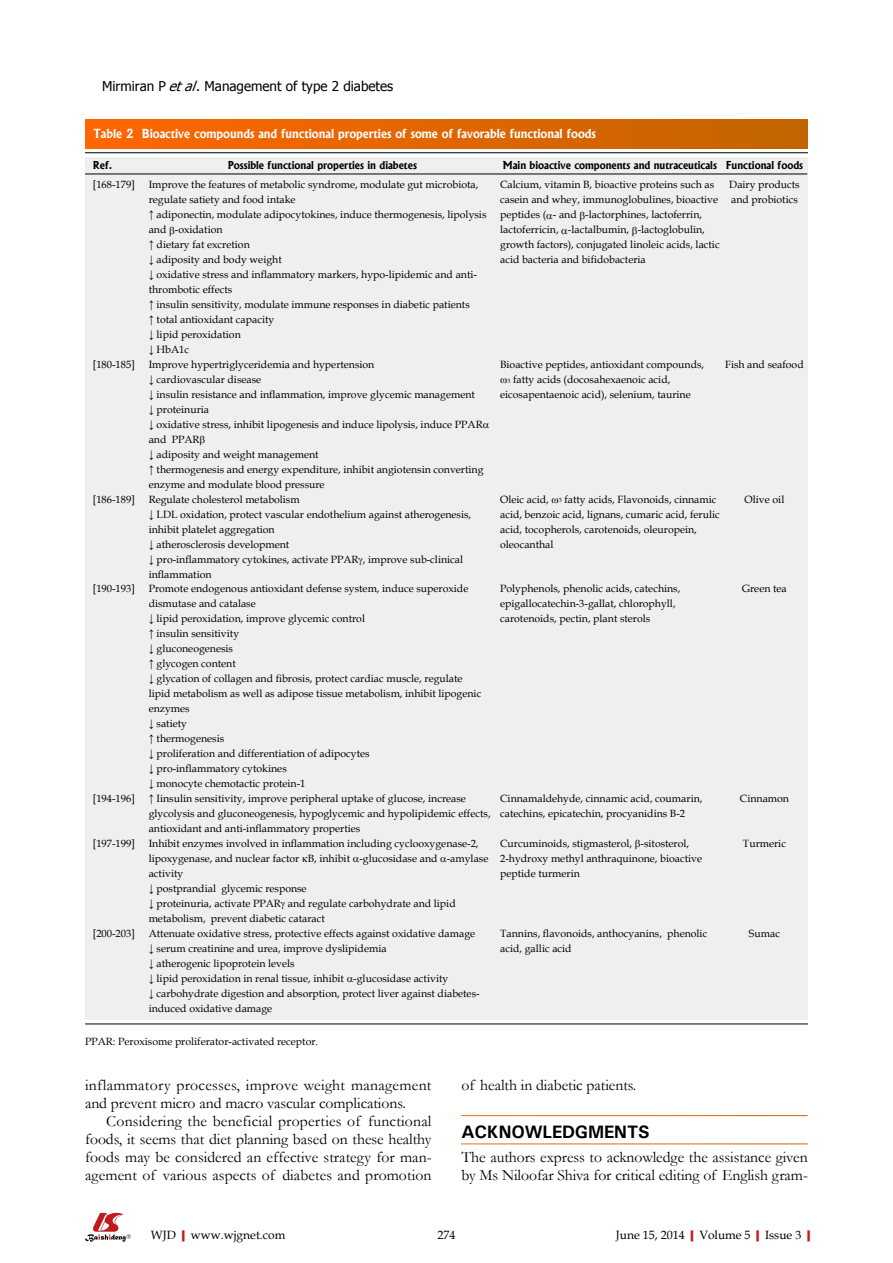
<style>
.page{position:relative;width:893px;height:1263px;background:#fff}
.page>*{position:absolute;margin:0;border:0;box-sizing:border-box;transform-origin:0 0}
.t1{font:700 18px "Univers";letter-spacing:-.01em;color:#000}
.t2{font:15.75px/18px "Garamond";letter-spacing:-.005em;color:#000}
.t3{font:15.75px "Garamond";letter-spacing:.015em;color:#000}
.t4{font:13.5px "Tahoma";color:#000}
.t5{font:700 12px "Albertus";color:#fff}
.t6{font:12px "Book Antiqua";color:#000}
.t7{font:10.5px/15px "Book Antiqua";color:#000}
.t8{font:700 10.5px "Albertus";color:#000}
.s1{font-style:italic}
.s2{font-size:6.15px}
.s3{font-weight:700;color:#c01920}
</style>
<div class="page">
<svg style="left:85px;top:1213px;width:46px;height:29px"></svg>
<div style="left:85px;top:119px;width:723px;height:29px;background:linear-gradient(to right,#f60,#c16500)"></div>
<div style="left:85px;top:157px;width:723px;height:862px;background:#eeefef"></div>
<hr style="left:85px;top:152px;width:723px;height:1px;background:#000">
<hr style="left:85px;top:174px;width:722px;height:1px;background:#000">
<hr style="left:85px;top:1023px;width:723px;height:1px;background:#000">
<p class="t4" style="left:102px;top:77px;width:293px">Mirmiran P <span class="s1">etal</span>. Management of type 2 diabetes</p>
<p class="t5" style="left:94px;top:126px;width:504px">Table 2 Bioactive compounds and functional properties of some of favorable functional foods</p>
<p class="t8" style="left:93px;top:158px;width:21px">Ref.</p>
<p class="t8" style="left:228px;top:158px;width:191px">Possible functional properties in diabetes</p>
<p class="t8" style="left:503px;top:158px;width:302px">Main bioactive components and nutraceuticals Functional foods</p>
<p class="t7" style="left:93px;top:177px;width:43px">[168-179]</p>
<p class="t7" style="left:149px;top:177px;width:339px">Improve the features of metabolic syndrome, modulate gut microbiota, regulate satiety and food intake<br>↑ adiponectin, modulate adipocytokines, induce thermogenesis, lipolysis and -oxidation<br>↑ dietary fat excretion<br>↓ adiposity and body weight<br>↓ oxidative stress and inflammatory markers, hypo-lipidemic and anti&shy;thrombotic effects<br>↑ insulin sensitivity, modulate immune responses in diabetic patients<br>↑ total antioxidant capacity<br>↓ lipid peroxidation<br>↓ HbA1c</p>
<p class="t7" style="left:500px;top:177px;width:221px">Calcium, vitamin B, bioactive proteins such as casein and whey, immunoglobulines, bioactive peptides ( - and -lactorphines, lactoferrin, lactoferricin, -lactalbumin, -lactoglobulin, growth factors), conjugated linoleic acids, lactic acid bacteria and bifidobacteria</p>
<p class="t7" style="left:729px;top:177px;width:72px">Dairy products and probiotics</p>
<p class="t7" style="left:93px;top:357px;width:43px">[180-185]</p>
<p class="t7" style="left:149px;top:357px;width:336px">Improve hypertriglyceridemia and hypertension<br>↓ cardiovascular disease<br>↓ insulin resistance and inflammation, improve glycemic management<br>↓ proteinuria<br>↓ oxidative stress, inhibit lipogenesis and induce lipolysis, induce PPAR and PPAR<br>↓ adiposity and weight management<br>↑ thermogenesis and energy expenditure, inhibit angiotensin converting enzyme and modulate blood pressure</p>
<p class="t7" style="left:500px;top:357px;width:205px">Bioactive peptides, antioxidant compounds,</p>
<p class="t7" style="left:725px;top:357px;width:80px">Fish and seafood</p>
<p class="t7" style="left:507px;top:372px;width:164px"><span class="s2">3</span> fatty acids (docosahexaenoic acid,</p>
<p class="t7" style="left:500px;top:387px;width:192px">eicosapentaenoic acid), selenium, taurine</p>
<p class="t7" style="left:93px;top:491px;width:43px">[186-189]</p>
<p class="t7" style="left:149px;top:491px;width:324px">Regulate cholesterol metabolism<br>↓ LDL oxidation, protect vascular endothelium against atherogenesis, inhibit platelet aggregation<br>↓ atherosclerosis development<br>↓ pro-inflammatory cytokines, activate PPAR , improve sub-clinical inflammation</p>
<p class="t7" style="left:500px;top:491px;width:221px">Oleic acid, <span class="s2">3</span> fatty acids, Flavonoids, cinnamic acid, benzoic acid, lignans, cumaric acid, ferulic acid, tocopherols, carotenoids, oleuropein, oleocanthal</p>
<p class="t7" style="left:745px;top:491px;width:41px">Olive oil</p>
<p class="t7" style="left:93px;top:581px;width:43px">[190-193]</p>
<p class="t7" style="left:149px;top:581px;width:334px">Promote endogenous antioxidant defense system, induce superoxide dismutase and catalase<br>↓ lipid peroxidation, improve glycemic control<br>↑ insulin sensitivity<br>↓ gluconeogenesis<br>↑ glycogen content<br>↓ glycation of collagen and fibrosis, protect cardiac muscle, regulate lipid metabolism as well as adipose tissue metabolism, inhibit lipogenic enzymes<br>↓ satiety<br>↑ thermogenesis<br>↓ proliferation and differentiation of adipocytes<br>↓ pro-inflammatory cytokines<br>↓ monocyte chemotactic protein-1</p>
<p class="t7" style="left:500px;top:581px;width:182px">Polyphenols, phenolic acids, catechins, epigallocatechin-3-gallat, chlorophyll, carotenoids, pectin, plant sterols</p>
<p class="t7" style="left:742px;top:581px;width:46px">Green tea</p>
<p class="t7" style="left:93px;top:791px;width:43px">[194-196]</p>
<p class="t7" style="left:149px;top:791px;width:343px">↑ Iinsulin sensitivity, improve peripheral uptake of glucose, increase glycolysis and gluconeogenesis, hypoglycemic and hypolipidemic effects, antioxidant and anti-inflammatory properties</p>
<p class="t7" style="left:500px;top:791px;width:204px">Cinnamaldehyde, cinnamic acid, coumarin, catechins, epicatechin, procyanidins B-2</p>
<p class="t7" style="left:740px;top:791px;width:51px">Cinnamon</p>
<p class="t7" style="left:93px;top:836px;width:43px">[197-199]</p>
<p class="t7" style="left:149px;top:836px;width:341px">Inhibit enzymes involved in inflammation including cyclooxygenase-2, lipoxygenase, and nuclear factor B, inhibit -glucosidase and -amylase activity<br>↓ postprandial glycemic response<br>↓ proteinuria, activate PPAR and regulate carbohydrate and lipid metabolism, prevent diabetic cataract</p>
<p class="t7" style="left:500px;top:836px;width:203px">Curcuminoids, stigmasterol, -sitosterol,<br>2-hydroxy methyl anthraquinone, bioactive peptide turmerin</p>
<p class="t7" style="left:743px;top:836px;width:45px">Turmeric</p>
<p class="t7" style="left:93px;top:925px;width:43px">[200-203]</p>
<p class="t7" style="left:149px;top:925px;width:332px">Attenuate oxidative stress, protective effects against oxidative damage ↓ serum creatinine and urea, improve dyslipidemia<br>↓ atherogenic lipoprotein levels<br>↓ lipid peroxidation in renal tissue, inhibit -glucosidase activity<br>↓ carbohydrate digestion and absorption, protect liver against diabetes&shy;induced oxidative damage</p>
<p class="t7" style="left:500px;top:925px;width:209px">Tannins, flavonoids, anthocyanins, phenolic acid, gallic acid</p>
<p class="t7" style="left:749px;top:925px;width:33px">Sumac</p>
<p class="t7" style="left:85px;top:1034px;width:235px">PPAR: Peroxisome proliferator-activated receptor.</p>
<p class="t3" style="left:85px;top:1075px;width:348px">inflammatory processes, improve weight management</p>
<p class="t2" style="left:85px;top:1094px;width:322px">and prevent micro and macro vascular complications.</p>
<p class="t2" style="left:106px;top:1112px;width:327px">Considering the beneficial properties of functional</p>
<p class="t2" style="left:85px;top:1130px;width:348px">foods, it seems that diet planning based on these healthy</p>
<p class="t2" style="left:85px;top:1148px;width:348px">foods may be considered an effective strategy for man-</p>
<p class="t2" style="left:85px;top:1166px;width:348px">agement of various aspects of diabetes and promotion</p>
<p class="t2" style="left:461px;top:1076px;width:176px">of health in diabetic patients.</p>
<p class="t1" style="left:461px;top:1120px;width:190px">ACKNOWLEDGMENTS</p>
<p class="t2" style="left:461px;top:1148px;width:348px">The authors express to acknowledge the assistance given by Ms Niloofar Shiva for critical editing of English gram-</p>
<p class="t6" style="left:151px;top:1226px;width:136px">WJD<span class="s3">|</span>www.wjgnet.com</p>
<p class="t6" style="left:437px;top:1226px;width:19px">274</p>
<p class="t6" style="left:616px;top:1226px;width:202px">June 15, 2014<span class="s3">|</span>Volume 5<span class="s3">|</span>Issue 3<span class="s3">|</span></p>
</div>
